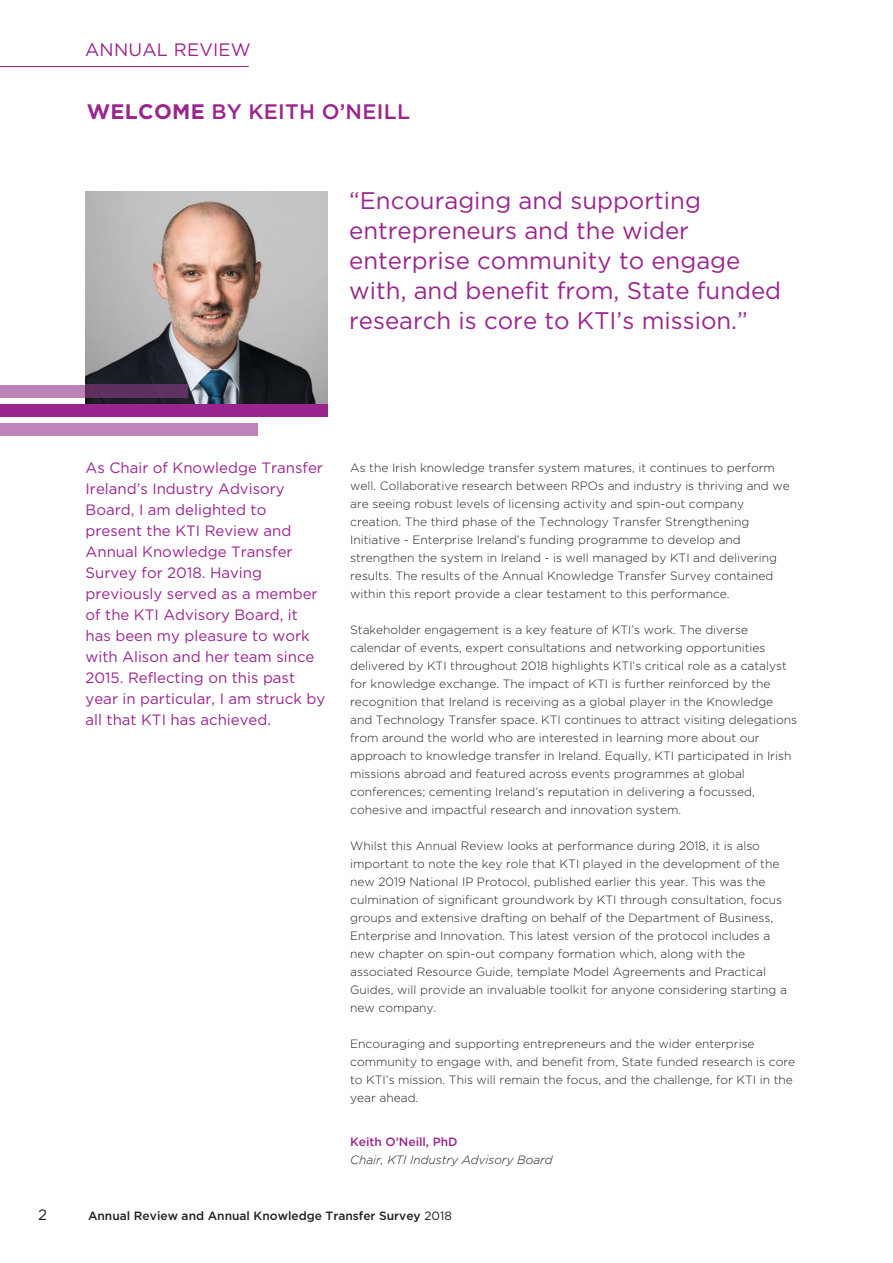
<style>
.page{position:relative;width:893px;height:1263px;background:#fff}
.page>*{position:absolute;margin:0;border:0;box-sizing:border-box;transform-origin:0 0}
.t1{font:24px/30px "Gotham";color:#9a258f}
.t2{font:500 21px "Gotham";letter-spacing:.015em;color:#9a258f}
.t3{font:18px "Gotham";letter-spacing:.015em;color:#9a258f}
.t4{font:15px/21px "Gotham";color:#9a258f}
.t5{font:15px "Gotham";color:#231f20}
.t6{font:300 12px/18px "Gotham";color:#231f20}
.t7{font:500 12px "Gotham";color:#231f20}
.t8{font:italic 300 12px "Gotham";color:#231f20}
.t9{font:500 12px "Gotham";color:#9a258f}
.s1{font-weight:700}
.s2{font-weight:400}
</style>
<div class="page">
<hr style="left:0;top:66px;width:249px;height:1px;background:#9a258f">
<img style="left:85px;top:191px;width:242px;height:213px">
<div style="left:0;top:404px;width:327px;height:13px;background:#9a258f"></div>
<div style="left:0;top:423px;width:258px;height:13px;background:#bd84ba"></div>
<div style="left:0;top:385px;width:85px;height:13px;background:#bd84ba"></div>
<img style="left:85px;top:385px;width:103px;height:13px">
<h3 class="t3" style="left:85px;top:43px;width:167px">ANNUAL REVIEW</h3>
<h2 class="t2" style="left:87px;top:104px;width:325px"><span class="s1">WELCOME</span> BY KEITH O’NEILL</h2>
<h1 class="t1" style="left:349px;top:188px;width:433px">“Encouraging and supporting entrepreneurs and the wider enterprise community to engage with, and benefit from, State funded research is core to KTI’s mission.”</h1>
<p class="t4" style="left:86px;top:458px;width:241px">As Chair of Knowledge Transfer<br>Ireland’s Industry Advisory<br>Board, I am delighted to present the KTI Review and<br>Annual Knowledge Transfer<br>Survey for 2018. Having previously served as a member of the KTI Advisory Board, it has been my pleasure to work with Alison and her team since<br>2015. Reflecting on this past year in particular, I am struck by all that KTI has achieved.</p>
<p class="t6" style="left:350px;top:459px;width:441px">As the Irish knowledge transfer system matures, it continues to perform well. Collaborative research between RPOs and industry is thriving and we are seeing robust levels of licensing activity and spin-out company creation. The third phase of the Technology Transfer Strengthening Initiative - Enterprise Ireland’s funding programme to develop and strengthen the system in Ireland - is well managed by KTI and delivering results. The results of the Annual Knowledge Transfer Survey contained within this report provide a clear testament to this performance.</p>
<p class="t6" style="left:350px;top:621px;width:448px">Stakeholder engagement is a key feature of KTI’s work. The diverse calendar of events, expert consultations and networking opportunities delivered by KTI throughout 2018 highlights KTI’s critical role as a catalyst for knowledge exchange. The impact of KTI is further reinforced by the recognition that Ireland is receiving as a global player in the Knowledge and Technology Transfer space. KTI continues to attract visiting delegations from around the world who are interested in learning more about our approach to knowledge transfer in Ireland. Equally, KTI participated in Irish missions abroad and featured across events programmes at global conferences; cementing Ireland’s reputation in delivering a focussed, cohesive and impactful research and innovation system.</p>
<p class="t6" style="left:350px;top:837px;width:438px">Whilst this Annual Review looks at performance during 2018, it is also important to note the key role that KTI played in the development of the new 2019 National IP Protocol, published earlier this year. This was the culmination of significant groundwork by KTI through consultation, focus groups and extensive drafting on behalf of the Department of Business, Enterprise and Innovation. This latest version of the protocol includes a new chapter on spin-out company formation which, along with the associated Resource Guide, template Model Agreements and Practical Guides, will provide an invaluable toolkit for anyone considering starting a new company.</p>
<p class="t6" style="left:350px;top:1035px;width:446px">Encouraging and supporting entrepreneurs and the wider enterprise community to engage with, and benefit from, State funded research is core to KTI’s mission. This will remain the focus, and the challenge, for KTI in the year ahead.</p>
<p class="t9" style="left:350px;top:1137px;width:109px">Keith O’Neill, PhD</p>
<p class="t8" style="left:350px;top:1155px;width:204px">Chair, KTI Industry Advisory Board</p>
<p class="t5" style="left:38px;top:1209px;width:10px">2</p>
<p class="t7" style="left:88px;top:1212px;width:365px">Annual Review and Annual Knowledge Transfer Survey <span class="s2">2018</span></p>
</div>
